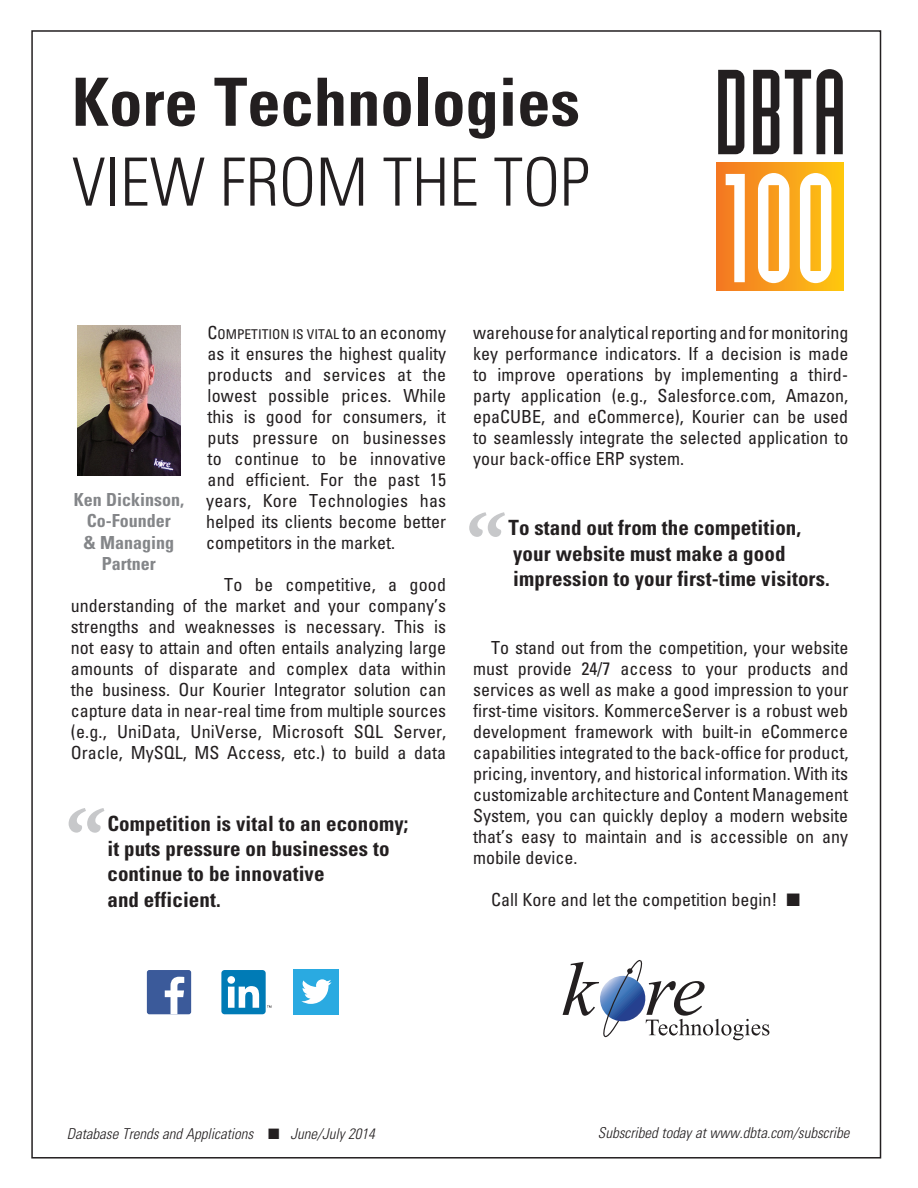
<style>
.page{position:relative;width:918px;height:1188px;background:#fff}
.page>*{position:absolute;margin:0;border:0;box-sizing:border-box;transform-origin:0 0}
.t1{font:italic 700 90px "Minion Pro";color:#c7c8ca}
.t2{font:700 condensed 66.6px "Univers";color:#231f20}
.t3{font:300 condensed 66.6px "Univers";color:#231f20}
.t4{font:700 condensed 21px/25.2px "Univers";letter-spacing:.005em;color:#231f20}
.t5{font:condensed 18px/21px "Univers";color:#231f20;text-align:justify}
.t6{font:700 condensed 18px/21.6px "Univers";color:#848689;text-align:center}
.t7{font:italic 300 condensed 15px "Univers";color:#231f20}
.t8{font:condensed 13.5px "Univers";color:#231f20}
.s1{font-size:18px}
</style>
<div class="page">
<img style="left:77px;top:326px;width:104px;height:150px">
<svg style="left:563px;top:960px;width:206px;height:80px"></svg>
<div style="left:716px;top:163px;width:128px;height:127px;background:linear-gradient(to right,#f37725,#fec711)"></div>
<svg style="left:726px;top:174px;width:19px;height:108px"></svg>
<svg style="left:758px;top:173px;width:31px;height:110px"></svg>
<svg style="left:800px;top:173px;width:31px;height:110px"></svg>
<svg style="left:718px;top:70px;width:26px;height:84px"></svg>
<svg style="left:753px;top:70px;width:26px;height:84px"></svg>
<svg style="left:785px;top:70px;width:26px;height:84px"></svg>
<svg style="left:817px;top:69px;width:26px;height:85px"></svg>
<div style="left:221px;top:970px;width:45px;height:44px;background:#007bb6;border-radius:3px"></div>
<svg style="left:227px;top:976px;width:32px;height:32px"></svg>
<svg style="left:267px;top:1005px;width:4px;height:3px"></svg>
<div style="left:294px;top:969px;width:45px;height:45px;background:#2aaae1"></div>
<svg style="left:301px;top:979px;width:31px;height:25px"></svg>
<div style="left:147px;top:970px;width:44px;height:44px;background:#3b5a9a;border-radius:2px"></div>
<svg style="left:165px;top:977px;width:19px;height:37px"></svg>
<h2 class="t2" style="left:72px;top:61px;width:510px">Kore Technologies</h2>
<h2 class="t3" style="left:72px;top:142px;width:519px">VIEW FROM THE TOP</h2>
<p class="t8" style="left:208px;top:325px;width:240px"><span class="s1">C</span>OMPETITION IS VITAL <span class="s1">to an economy</span></p>
<p class="t5" style="left:206px;top:342px;width:242px">as it ensures the highest quality products and services at the lowest possible prices. While this is good for consumers, it puts pressure on businesses to continue to be innovative and efficient. For the past 15 years, Kore Technologies has helped its clients become better competitors in the market.</p>
<p class="t5" style="left:71px;top:573px;width:377px;text-indent:153px">To be competitive, a good understanding of the market and your company’s strengths and weaknesses is necessary. This is not easy to attain and often entails analyzing large amounts of disparate and complex data within the business. Our Kourier Integrator solution can capture data in near-real time from multiple sources (e.g., UniData, UniVerse, Microsoft SQL Server, Oracle, MySQL, MS Access, etc.) to build a data</p>
<p class="t6" style="left:74px;top:488px;width:112px">Ken Dickinson,<br>Co-Founder<br>&amp; Managing<br>Partner</p>
<h1 class="t1" style="left:59px;top:779px;width:42px">“</h1>
<p class="t4" style="left:107px;top:811px;width:303px">Competition is vital to an economy; it puts pressure on businesses to continue to be innovative<br>and efficient.</p>
<p class="t5" style="left:473px;top:321px;width:377px">warehouse for analytical reporting and for monitoring key performance indicators. If a decision is made to improve operations by implementing a third&shy;party application (e.g., Salesforce.com, Amazon, epaCUBE, and eCommerce), Kourier can be used to seamlessly integrate the selected application to your back-office ERP system.</p>
<h1 class="t1" style="left:460px;top:484px;width:42px">“</h1>
<p class="t4" style="left:508px;top:515px;width:294px">To stand out from the competition, your website must make a good</p>
<p class="t4" style="left:513px;top:565px;width:318px">impression to your first-time visitors.</p>
<p class="t5" style="left:473px;top:636px;width:377px;text-indent:18px">To stand out from the competition, your website must provide 24/7 access to your products and services as well as make a good impression to your first-time visitors. KommerceServer is a robust web development framework with built-in eCommerce capabilities integrated to the back-office for product, pricing, inventory, and historical information. With its customizable architecture and Content Management System, you can quickly deploy a modern website that’s easy to maintain and is accessible on any mobile device.</p>
<p class="t5" style="left:491px;top:888px;width:310px">Call Kore and let the competition begin! ■</p>
<p class="t7" style="left:67px;top:1124px;width:310px">Database Trends and Applications ■ June/July 2014</p>
<p class="t7" style="left:598px;top:1124px;width:253px">Subscribed today at www.dbta.com/subscribe</p>
</div>
